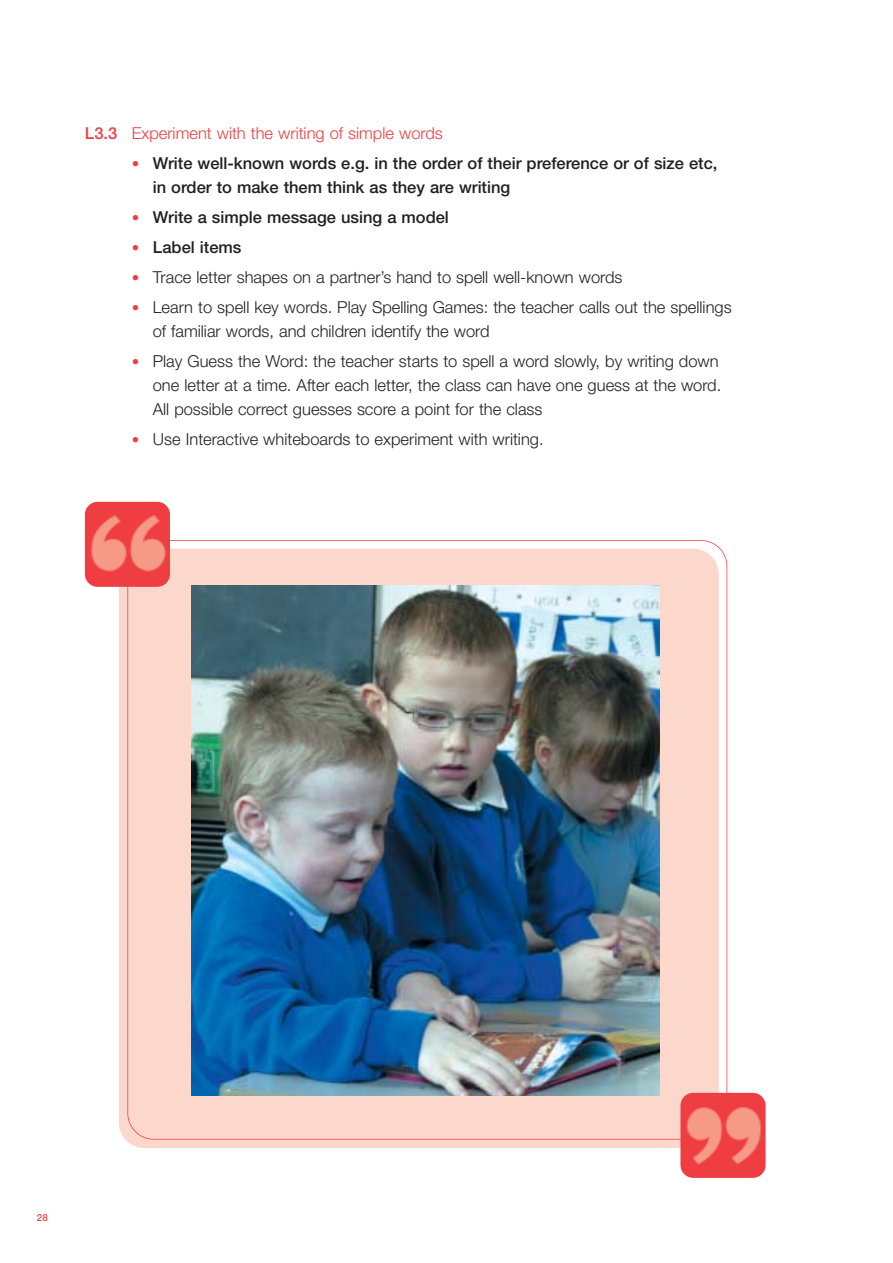
<style>
.page{position:relative;width:893px;height:1263px;background:#fff}
.page>*{position:absolute;margin:0;border:0;box-sizing:border-box;transform-origin:0 0}
.t1{font:300 16.5px/24px "Helvetica Neue";color:#231f1f}
.t2{font:500 16.5px/24px "Helvetica Neue";color:#231f1f}
.t3{font:300 16.5px "Helvetica Neue";color:#ef3e42}
.t4{font:500 9.75px "Helvetica Neue";color:#ef3e42}
.s1{font-weight:500}
.s2{font-weight:300;font-size:15px;color:#ef3e42}
.s3{font-size:15px;color:#ef3e42}
</style>
<div class="page">
<div style="left:119px;top:549px;width:599px;height:599px;background:#fcd7cb;border-radius:26px"></div>
<div style="left:85px;top:502px;width:85px;height:85px;background:#ef3e42;border-radius:13px"></div>
<img style="left:91px;top:515px;width:75px;height:57px">
<div style="left:680px;top:1093px;width:85px;height:85px;background:#ef3e42;border-radius:13px"></div>
<img style="left:686px;top:1107px;width:75px;height:58px">
<img style="left:191px;top:586px;width:468px;height:510px">
<p class="t3" style="left:85px;top:128px;width:359px"><span class="s1">L3.3</span> Experiment with the writing of simple words</p>
<p class="t2" style="left:153px;top:153px;width:566px;text-indent:-21px"><span class="s2">•</span> Write well-known words e.g. in the order of their preference or of size etc, in order to make them think as they are writing</p>
<p class="t2" style="left:132px;top:207px;width:319px"><span class="s2">•</span> Write a simple message using a model</p>
<p class="t2" style="left:132px;top:237px;width:111px"><span class="s2">•</span> Label items</p>
<p class="t1" style="left:132px;top:267px;width:492px"><span class="s3">•</span> Trace letter shapes on a partner’s hand to spell well-known words</p>
<p class="t1" style="left:153px;top:297px;width:580px;text-indent:-21px"><span class="s3">•</span> Learn to spell key words. Play Spelling Games: the teacher calls out the spellings of familiar words, and children identify the word</p>
<p class="t1" style="left:153px;top:351px;width:570px;text-indent:-21px"><span class="s3">•</span> Play Guess the Word: the teacher starts to spell a word slowly, by writing down one letter at a time. After each letter, the class can have one guess at the word.<br>All possible correct guesses score a point for the class</p>
<p class="t1" style="left:132px;top:429px;width:413px"><span class="s3">•</span> Use Interactive whiteboards to experiment with writing.</p>
<p class="t4" style="left:37px;top:1214px;width:12px">28</p>
</div>
